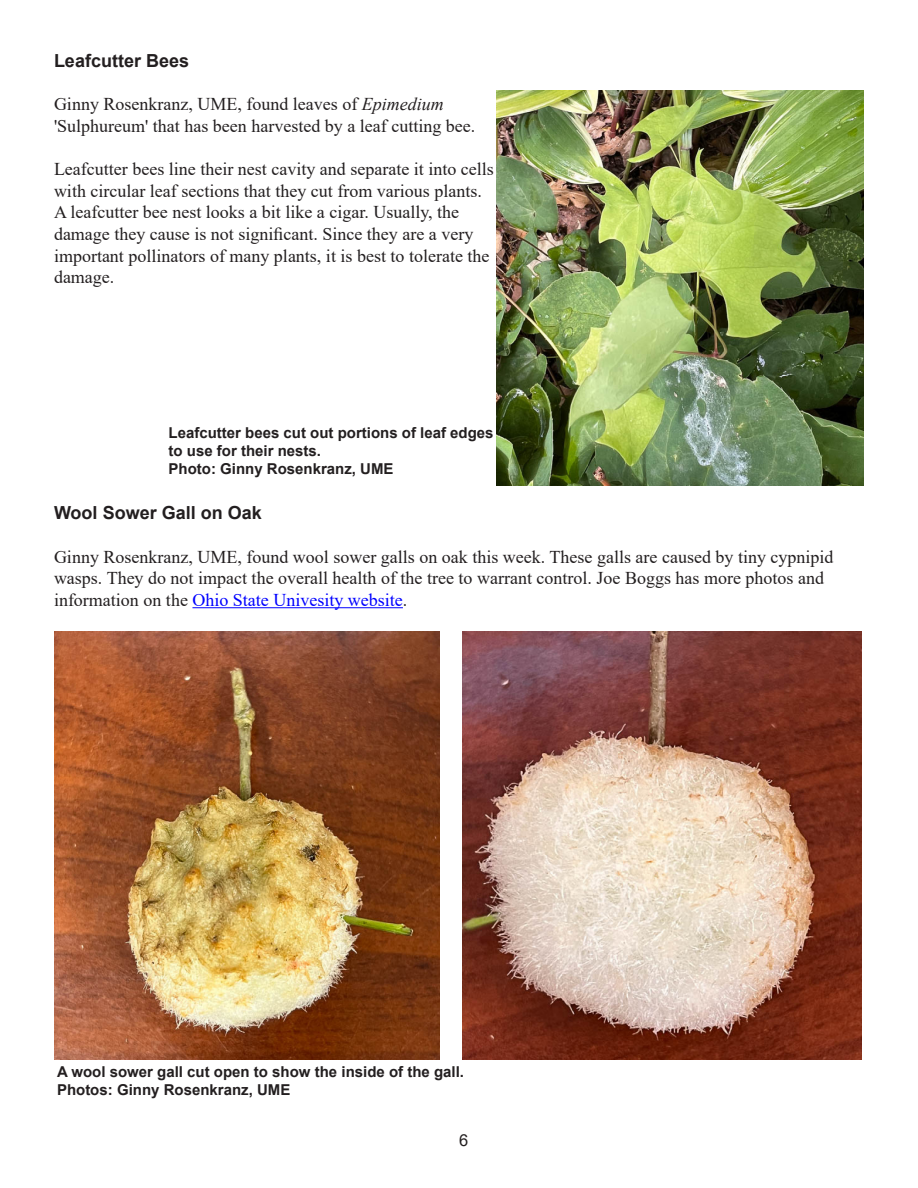
<style>
.page{position:relative;width:918px;height:1188px;background:#fff}
.page>*{position:absolute;margin:0;border:0;box-sizing:border-box;transform-origin:0 0}
.t1{font:18px/21.6px "Times New Roman";color:#231f20}
.t2{font:700 18px "Arial";color:#231f20}
.t3{font:16.5px "Arial";color:#231f20}
.Photo_credit{font:700 15px/18px "Arial";color:#231f20}
.s1{font-style:italic}
.s2{color:#00f}
</style>
<div class="page">
<hr style="left:192px;top:607px;width:211px;height:1px;background:#00f">
<img style="left:497px;top:90px;width:367px;height:395px">
<img style="left:54px;top:632px;width:385px;height:427px">
<img style="left:463px;top:632px;width:399px;height:427px">
<p class="t2" style="left:54px;top:48px;width:137px">Leafcutter Bees</p>
<p class="t1" style="left:54px;top:93px;width:423px">Ginny Rosenkranz, UME, found leaves of <span class="s1">Epimedium </span>'Sulphureum' that has been harvested by a leaf cutting bee.</p>
<p class="t1" style="left:54px;top:158px;width:441px">Leafcutter bees line their nest cavity and separate it into cells with circular leaf sections that they cut from various plants.<br>A leafcutter bee nest looks a bit like a cigar. Usually, the damage they cause is not significant. Since they are a very important pollinators of many plants, it is best to tolerate the damage.</p>
<p class="Photo_credit" style="left:169px;top:424px;width:327px">Leafcutter bees cut out portions of leaf edges to use for their nests.</p>
<p class="Photo_credit" style="left:169px;top:460px;width:227px">Photo: Ginny Rosenkranz, UME</p>
<p class="t2" style="left:54px;top:500px;width:209px">Wool Sower Gall on Oak</p>
<p class="t1" style="left:54px;top:545px;width:781px">Ginny Rosenkranz, UME, found wool sower galls on oak this week. These galls are caused by tiny cypnipid wasps. They do not impact the overall health of the tree to warrant control. Joe Boggs has more photos and information on the <span class="s2">Ohio State Univesity website</span>.</p>
<p class="Photo_credit" style="left:57px;top:1063px;width:409px">A wool sower gall cut open to show the inside of the gall.</p>
<p class="Photo_credit" style="left:57px;top:1081px;width:235px">Photos: Ginny Rosenkranz, UME</p>
<p class="t3" style="left:459px;top:1129px;width:11px">6</p>
</div>
